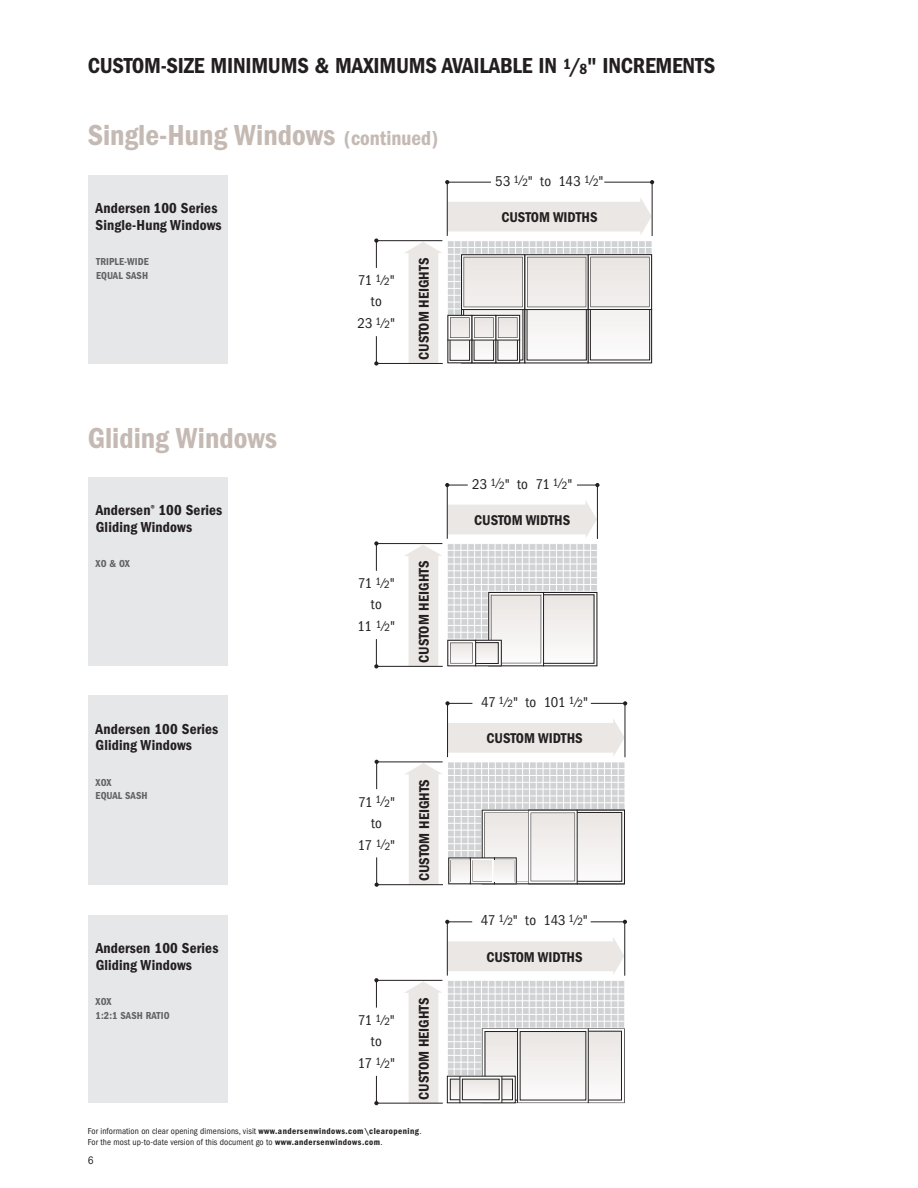
<style>
.page{position:relative;width:918px;height:1188px;background:#fff}
.page>*{position:absolute;margin:0;border:0;box-sizing:border-box;transform-origin:0 0}
.Reverse_page_title{font:30px "ITC Franklin Gothic Std Dm Cd";color:#c5b9b3}
.t1{font:22.5px "ITC Franklin Gothic Std Dm Cd";letter-spacing:-.01em;color:#231f20}
.t2{font:15px "ITC Franklin Gothic Std Dm Cd";letter-spacing:.01em;color:#231f20}
.t3{font:condensed 14.7px/21.6px "ITC Franklin Gothic Std";letter-spacing:-.01em;color:#231f20;text-align:center}
.t4{font:14.7px "ITC Franklin Gothic Std Dm Cd";color:#231f20}
.t5{font:condensed 11.25px "Franklin Gothic";color:#231f20}
.t6{font:10.5px/13.5px "ITC Franklin Gothic Std Dm Cd";letter-spacing:.01em;color:#636366}
.t7{font:condensed 9px/10.5px "ITC Franklin Gothic Std";letter-spacing:.01em;color:#231f20}
.s1{font-size:15.3px}
.s2{font-size:21px}
.s3{font-size:10.95px}
.s4{font-family:"ITC Franklin Gothic Std Dm Cd";font-stretch:normal}
</style>
<div class="page">
<div style="left:88px;top:478px;width:140px;height:188px;background:#e6e7e9"></div>
<div style="left:88px;top:696px;width:140px;height:189px;background:#e6e7e9"></div>
<div style="left:88px;top:915px;width:140px;height:188px;background:#e6e7e9"></div>
<svg style="left:448px;top:937px;width:176px;height:38px"></svg>
<svg style="left:404px;top:982px;width:38px;height:121px"></svg>
<svg style="left:445px;top:920px;width:27px;height:4px"></svg>
<hr style="left:591px;top:922px;width:34px;height:1px;background:#231f20">
<hr style="left:447px;top:922px;width:1px;height:54px;background:#231f20">
<svg style="left:623px;top:920px;width:4px;height:4px"></svg>
<hr style="left:624px;top:922px;width:1px;height:54px;background:#231f20">
<svg style="left:374px;top:1076px;width:5px;height:29px"></svg>
<hr style="left:376px;top:1103px;width:67px;height:1px;background:#231f20">
<svg style="left:374px;top:978px;width:5px;height:30px"></svg>
<hr style="left:376px;top:980px;width:66px;height:1px;background:#231f20">
<svg style="left:448px;top:981px;width:177px;height:95px;background:#d5d6d8"></svg>
<hr style="left:447px;top:987px;width:209px;height:1px;background:#fff">
<hr style="left:447px;top:994px;width:209px;height:1px;background:#fff">
<hr style="left:447px;top:1001px;width:209px;height:1px;background:#fff">
<hr style="left:447px;top:1007px;width:209px;height:1px;background:#fff">
<hr style="left:447px;top:1014px;width:209px;height:1px;background:#fff">
<hr style="left:447px;top:1021px;width:209px;height:1px;background:#fff">
<hr style="left:447px;top:1028px;width:209px;height:1px;background:#fff">
<hr style="left:447px;top:1035px;width:209px;height:1px;background:#fff">
<hr style="left:447px;top:1041px;width:209px;height:1px;background:#fff">
<hr style="left:447px;top:1048px;width:209px;height:1px;background:#fff">
<hr style="left:447px;top:1055px;width:209px;height:1px;background:#fff">
<hr style="left:447px;top:1062px;width:209px;height:1px;background:#fff">
<hr style="left:447px;top:1069px;width:209px;height:1px;background:#fff">
<hr style="left:563px;top:980px;width:1px;height:123px;background:#fff">
<hr style="left:556px;top:980px;width:1px;height:123px;background:#fff">
<hr style="left:549px;top:980px;width:1px;height:123px;background:#fff">
<hr style="left:543px;top:980px;width:1px;height:123px;background:#fff">
<hr style="left:536px;top:980px;width:1px;height:123px;background:#fff">
<hr style="left:529px;top:980px;width:1px;height:123px;background:#fff">
<hr style="left:515px;top:980px;width:1px;height:123px;background:#fff">
<hr style="left:508px;top:980px;width:1px;height:123px;background:#fff">
<hr style="left:502px;top:980px;width:1px;height:123px;background:#fff">
<hr style="left:495px;top:980px;width:1px;height:123px;background:#fff">
<hr style="left:488px;top:980px;width:1px;height:123px;background:#fff">
<hr style="left:481px;top:980px;width:1px;height:123px;background:#fff">
<hr style="left:474px;top:980px;width:1px;height:123px;background:#fff">
<hr style="left:468px;top:980px;width:1px;height:123px;background:#fff">
<hr style="left:461px;top:980px;width:1px;height:123px;background:#fff">
<hr style="left:454px;top:980px;width:1px;height:123px;background:#fff">
<hr style="left:590px;top:980px;width:1px;height:123px;background:#fff">
<hr style="left:584px;top:980px;width:1px;height:123px;background:#fff">
<hr style="left:577px;top:980px;width:1px;height:123px;background:#fff">
<hr style="left:570px;top:980px;width:1px;height:123px;background:#fff">
<hr style="left:522px;top:980px;width:1px;height:123px;background:#fff">
<hr style="left:597px;top:980px;width:1px;height:124px;background:#fff">
<hr style="left:618px;top:981px;width:1px;height:123px;background:#fff">
<hr style="left:611px;top:981px;width:1px;height:123px;background:#fff">
<hr style="left:604px;top:981px;width:1px;height:123px;background:#fff">
<svg style="left:449px;top:1078px;width:33px;height:23px"></svg>
<div style="left:447px;top:1076px;width:69px;height:27px;border:1px solid #231f20"></div>
<div style="left:450px;top:1079px;width:10px;height:21px;background:#f3f0ef"></div>
<div style="left:462px;top:1079px;width:37px;height:21px;background:#f2efee"></div>
<div style="left:450px;top:1079px;width:10px;height:21px;border:1px solid #231f20"></div>
<svg style="left:482px;top:1028px;width:143px;height:75px"></svg>
<svg style="left:460px;top:1076px;width:1px;height:27px"></svg>
<div style="left:502px;top:1079px;width:11px;height:21px;border:1px solid #231f20"></div>
<div style="left:462px;top:1079px;width:37px;height:21px;border:1px solid #231f20"></div>
<svg style="left:448px;top:500px;width:149px;height:38px"></svg>
<svg style="left:445px;top:483px;width:23px;height:4px"></svg>
<hr style="left:447px;top:485px;width:1px;height:54px;background:#231f20">
<svg style="left:577px;top:483px;width:23px;height:4px"></svg>
<hr style="left:597px;top:485px;width:1px;height:54px;background:#231f20">
<svg style="left:374px;top:639px;width:4px;height:29px"></svg>
<hr style="left:376px;top:666px;width:67px;height:1px;background:#231f20">
<svg style="left:374px;top:541px;width:4px;height:30px"></svg>
<hr style="left:376px;top:543px;width:66px;height:1px;background:#231f20">
<svg style="left:404px;top:545px;width:193px;height:121px"></svg>
<svg style="left:448px;top:718px;width:177px;height:39px"></svg>
<svg style="left:445px;top:701px;width:27px;height:4px"></svg>
<hr style="left:591px;top:703px;width:34px;height:1px;background:#231f20">
<hr style="left:447px;top:703px;width:1px;height:54px;background:#231f20">
<svg style="left:623px;top:701px;width:4px;height:4px"></svg>
<hr style="left:625px;top:704px;width:1px;height:53px;background:#231f20">
<svg style="left:375px;top:857px;width:4px;height:30px"></svg>
<hr style="left:377px;top:884px;width:66px;height:1px;background:#231f20">
<svg style="left:375px;top:760px;width:4px;height:29px"></svg>
<hr style="left:377px;top:762px;width:66px;height:1px;background:#231f20">
<svg style="left:404px;top:763px;width:221px;height:122px"></svg>
<div style="left:495px;top:861px;width:18px;height:20px;background:#f2efee"></div>
<div style="left:473px;top:861px;width:18px;height:20px;background:#f2efee"></div>
<div style="left:451px;top:861px;width:19px;height:20px;background:#f2efee"></div>
<div style="left:88px;top:176px;width:140px;height:188px;background:#e6e7e9"></div>
<svg style="left:448px;top:197px;width:204px;height:38px"></svg>
<svg style="left:445px;top:180px;width:4px;height:4px"></svg>
<hr style="left:447px;top:182px;width:44px;height:1px;background:#231f20">
<hr style="left:604px;top:182px;width:48px;height:1px;background:#231f20">
<hr style="left:447px;top:182px;width:1px;height:54px;background:#231f20">
<svg style="left:650px;top:180px;width:4px;height:4px"></svg>
<hr style="left:652px;top:182px;width:1px;height:54px;background:#231f20">
<svg style="left:374px;top:336px;width:4px;height:30px"></svg>
<hr style="left:376px;top:363px;width:67px;height:1px;background:#231f20">
<svg style="left:374px;top:238px;width:4px;height:30px"></svg>
<hr style="left:376px;top:240px;width:66px;height:1px;background:#231f20">
<svg style="left:405px;top:242px;width:247px;height:121px"></svg>
<h2 class="t1" style="left:88px;top:53px;width:629px">CUSTOM-SIZE MINIMUMS &amp; MAXIMUMS AVAILABLE IN <sup>1</sup>/<span class="s1">8</span>" INCREMENTS</h2>
<p class="Reverse_page_title" style="left:88px;top:118px;width:352px">Single-Hung Windows <span class="s2">(continued)</span></p>
<p class="t2" style="left:96px;top:200px;width:123px">Andersen 100 Series</p>
<p class="t2" style="left:96px;top:216px;width:128px">Single-Hung Windows</p>
<p class="t6" style="left:96px;top:255px;width:54px">TRIPLE-WIDE<br>EQUAL SASH</p>
<p class="Reverse_page_title" style="left:88px;top:421px;width:191px">Gliding Windows</p>
<p class="t2" style="left:96px;top:501px;width:128px">Andersen<sup>®</sup> 100 Series</p>
<p class="t2" style="left:96px;top:518px;width:98px">Gliding Windows</p>
<p class="t6" style="left:96px;top:557px;width:36px">XO &amp; OX</p>
<p class="t2" style="left:96px;top:720px;width:124px">Andersen 100 Series</p>
<p class="t2" style="left:96px;top:736px;width:98px">Gliding Windows</p>
<p class="t6" style="left:96px;top:775px;width:54px">XOX<br>EQUAL SASH</p>
<p class="t2" style="left:96px;top:940px;width:124px">Andersen 100 Series</p>
<p class="t2" style="left:96px;top:956px;width:98px">Gliding Windows</p>
<p class="t6" style="left:96px;top:995px;width:76px">XOX<br>1:2:1 SASH RATIO</p>
<p class="t3" style="left:358px;top:270px;width:39px">71 <sup>1</sup>⁄<span class="s3">2</span>" to<br>23 <sup>1</sup>⁄<span class="s3">2</span>"</p>
<p class="t4" style="left:416px;top:360px;width:104px;rotate:-90deg">CUSTOM HEIGHTS</p>
<p class="t3" style="left:357px;top:573px;width:39px">71 <sup>1</sup>⁄<span class="s3">2</span>" to<br>11 <sup>1</sup>⁄<span class="s3">2</span>"</p>
<p class="t4" style="left:416px;top:663px;width:104px;rotate:-90deg">CUSTOM HEIGHTS</p>
<p class="t3" style="left:358px;top:791px;width:39px">71 <sup>1</sup>⁄<span class="s3">2</span>" to<br>17 <sup>1</sup>⁄<span class="s3">2</span>"</p>
<p class="t4" style="left:416px;top:881px;width:104px;rotate:-90deg">CUSTOM HEIGHTS</p>
<p class="t3" style="left:358px;top:1010px;width:39px">71 <sup>1</sup>⁄<span class="s3">2</span>" to<br>17 <sup>1</sup>⁄<span class="s3">2</span>"</p>
<p class="t4" style="left:416px;top:1100px;width:104px;rotate:-90deg">CUSTOM HEIGHTS</p>
<p class="t7" style="left:88px;top:1126px;width:335px">For information on clear opening dimensions, visit <span class="s4">www.andersenwindows.com\clearopening</span>.<br>For the most up-to-date version of this document go to <span class="s4">www.andersenwindows.com</span>.</p>
<p class="t5" style="left:88px;top:1154px;width:7px">6</p>
<p class="t3" style="left:495px;top:170px;width:110px">53 <sup>1</sup>⁄<span class="s3">2</span>" to 143 <sup>1</sup>⁄<span class="s3">2</span>"</p>
<p class="t4" style="left:501px;top:209px;width:98px">CUSTOM WIDTHS</p>
<p class="t3" style="left:472px;top:473px;width:102px">23 <sup>1</sup>⁄<span class="s3">2</span>" to 71 <sup>1</sup>⁄<span class="s3">2</span>"</p>
<p class="t4" style="left:474px;top:512px;width:98px">CUSTOM WIDTHS</p>
<p class="t3" style="left:481px;top:691px;width:109px">47 <sup>1</sup>⁄<span class="s3">2</span>" to 101 <sup>1</sup>⁄<span class="s3">2</span>"</p>
<p class="t4" style="left:487px;top:730px;width:98px">CUSTOM WIDTHS</p>
<p class="t3" style="left:481px;top:910px;width:109px">47 <sup>1</sup>⁄<span class="s3">2</span>" to 143 <sup>1</sup>⁄<span class="s3">2</span>"</p>
<p class="t4" style="left:486px;top:948px;width:98px">CUSTOM WIDTHS</p>
</div>
